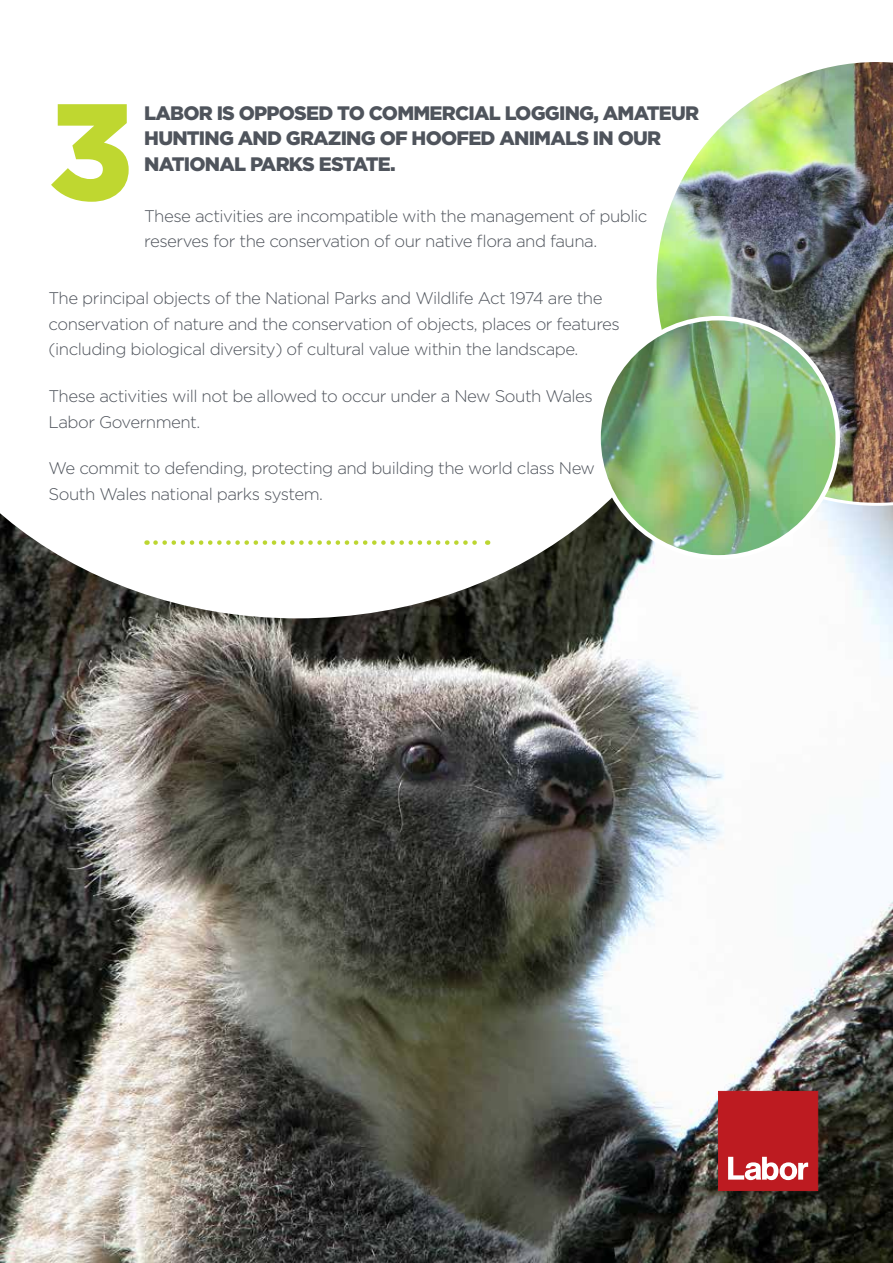
<style>
.page{position:relative;width:893px;height:1263px;background:#fff}
.page>*{position:absolute;margin:0;border:0;box-sizing:border-box;transform-origin:0 0}
.t1{font:900 136.65px "Gotham";color:#bfd730}
.t2{font:900 19.5px/25.5px "Gotham";letter-spacing:-.04em;color:#4f545c}
.t3{font:300 16.8px/25.5px "Gotham";letter-spacing:-.03em;color:#4f545c}
</style>
<div class="page">
<img style="left:0;top:506px;width:893px;height:756px">
<svg style="left:0;top:497px;width:711px;height:121px"></svg>
<img style="left:656px;top:62px;width:237px;height:444px">
<img style="left:599px;top:318px;width:239px;height:239px;border-radius:120px">
<div style="left:718px;top:1091px;width:100px;height:100px;background:#bd1b21"></div>
<svg style="left:728px;top:1157px;width:80px;height:23px"></svg>
<svg style="left:155px;top:540px;width:333px;height:5px"></svg>
<h1 class="t1" style="left:49px;top:57px;width:86px">3</h1>
<p class="t2" style="left:144px;top:100px;width:556px">LABOR IS OPPOSED TO COMMERCIAL LOGGING, AMATEUR<br>HUNTING AND GRAZING OF HOOFED ANIMALS IN OUR<br>NATIONAL PARKS ESTATE.</p>
<p class="t3" style="left:144px;top:203px;width:505px">These activities are incompatible with the management of public reserves for the conservation of our native flora and fauna.</p>
<p class="t3" style="left:49px;top:285px;width:573px">The principal objects of the National Parks and Wildlife Act 1974 are the conservation of nature and the conservation of objects, places or features (including biological diversity) of cultural value within the landscape.</p>
<p class="t3" style="left:49px;top:383px;width:546px">These activities will not be allowed to occur under a New South Wales<br>Labor Government.</p>
<p class="t3" style="left:49px;top:455px;width:548px">We commit to defending, protecting and building the world class New<br>South Wales national parks system.</p>
</div>
